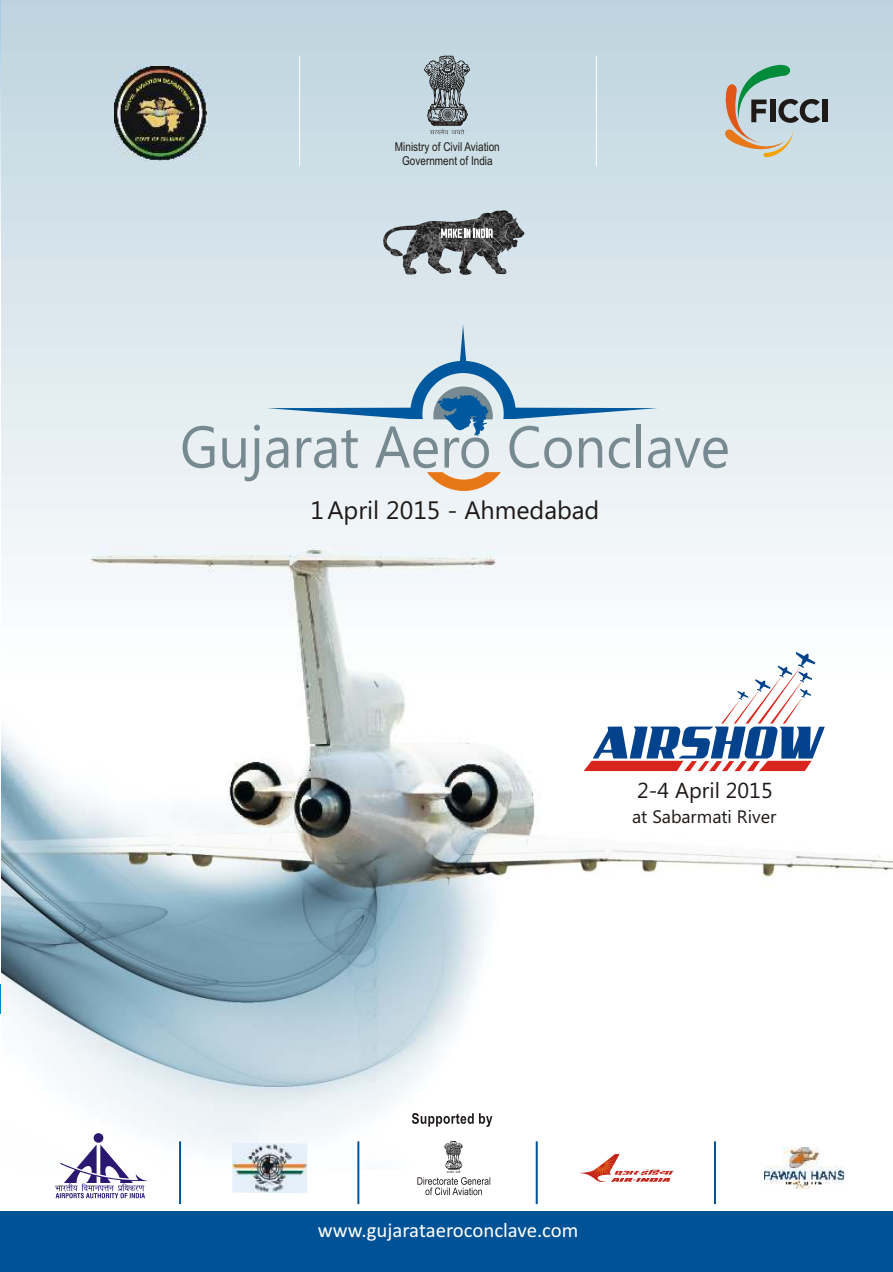
<style>
.page{position:relative;width:893px;height:1272px;background:#fff}
.page>*{position:absolute;margin:0;border:0;box-sizing:border-box;transform-origin:0 0}
.t1{font:65.25px "Add Cityboy Normal";color:#03428c;scale:.78 1}
.t2{font:58.65px "Segoe UI";color:#788a91;scale:.95 1}
.t3{font:25.2px "Segoe UI";color:#1f1a17}
.t4{font:21.75px "Segoe UI";color:#1f1a17}
.t5{font:20.7px "Calibri";color:#fff}
.t6{font:18px "Segoe UI";color:#1f1a17}
.t7{font:12.15px/13.8px "Arial Narrow";color:#1f1a17;text-align:center}
</style>
<div class="page">
<hr style="left:0;top:983px;width:2px;height:30px;background:#008cc7">
<img style="left:0;top:0;width:2px;height:582px">
<hr style="left:0;top:1211px;width:2px;height:60px;background:#005296">
<svg style="left:892px;top:0;width:1px;height:17px"></svg>
<svg style="left:892px;top:1252px;width:1px;height:19px"></svg>
<div style="left:2px;top:1211px;width:890px;height:60px;background:#005296"></div>
<img style="left:2px;top:832px;width:890px;height:337px">
<img style="left:2px;top:0;width:890px;height:832px">
<img style="left:232px;top:1142px;width:75px;height:50px">
<img style="left:763px;top:1147px;width:81px;height:41px">
<svg style="left:713px;top:1140px;width:3px;height:63px"></svg>
<svg style="left:535px;top:1140px;width:2px;height:63px"></svg>
<svg style="left:357px;top:1140px;width:2px;height:63px"></svg>
<svg style="left:179px;top:1140px;width:2px;height:63px"></svg>
<svg style="left:578px;top:1153px;width:95px;height:29px"></svg>
<svg style="left:417px;top:1140px;width:73px;height:54px"></svg>
<hr style="left:299px;top:56px;width:1px;height:110px;background:#fff">
<hr style="left:596px;top:56px;width:1px;height:110px;background:#fff">
<svg style="left:716px;top:59px;width:103px;height:101px;background:#b2bfba"></svg>
<div style="left:822px;top:99px;width:5px;height:23px;background:#1f1a17"></div>
<svg style="left:427px;top:472px;width:73px;height:18px"></svg>
<svg style="left:267px;top:324px;width:390px;height:112px;background:#c7dae5"></svg>
<svg style="left:423px;top:55px;width:47px;height:79px;background:#8a9499"></svg>
<svg style="left:583px;top:651px;width:231px;height:119px"></svg>
<img style="left:114px;top:67px;width:94px;height:93px">
<img style="left:383px;top:210px;width:140px;height:64px">
<svg style="left:426px;top:217px;width:87px;height:40px;background:#67696a"></svg>
<svg style="left:411px;top:1112px;width:81px;height:14px"></svg>
<svg style="left:55px;top:1132px;width:93px;height:65px"></svg>
<p class="t7" style="left:395px;top:141px;width:106px">Ministry of Civil Aviation<br>Government of India</p>
<h2 class="t2" style="left:180px;top:425px;width:580px">Gujarat Aero Conclave</h2>
<h3 class="t3" style="left:310px;top:500px;width:290px">1April 2015 - Ahmedabad</h3>
<h1 class="t1" style="left:592px;top:697px;width:297px">AIRSHOW</h1>
<h3 class="t4" style="left:636px;top:782px;width:137px">2-4 April 2015</h3>
<h3 class="t6" style="left:631px;top:809px;width:146px">at Sabarmati River</h3>
<h3 class="t5" style="left:318px;top:1221px;width:262px">www.gujarataeroconclave.com</h3>
</div>
